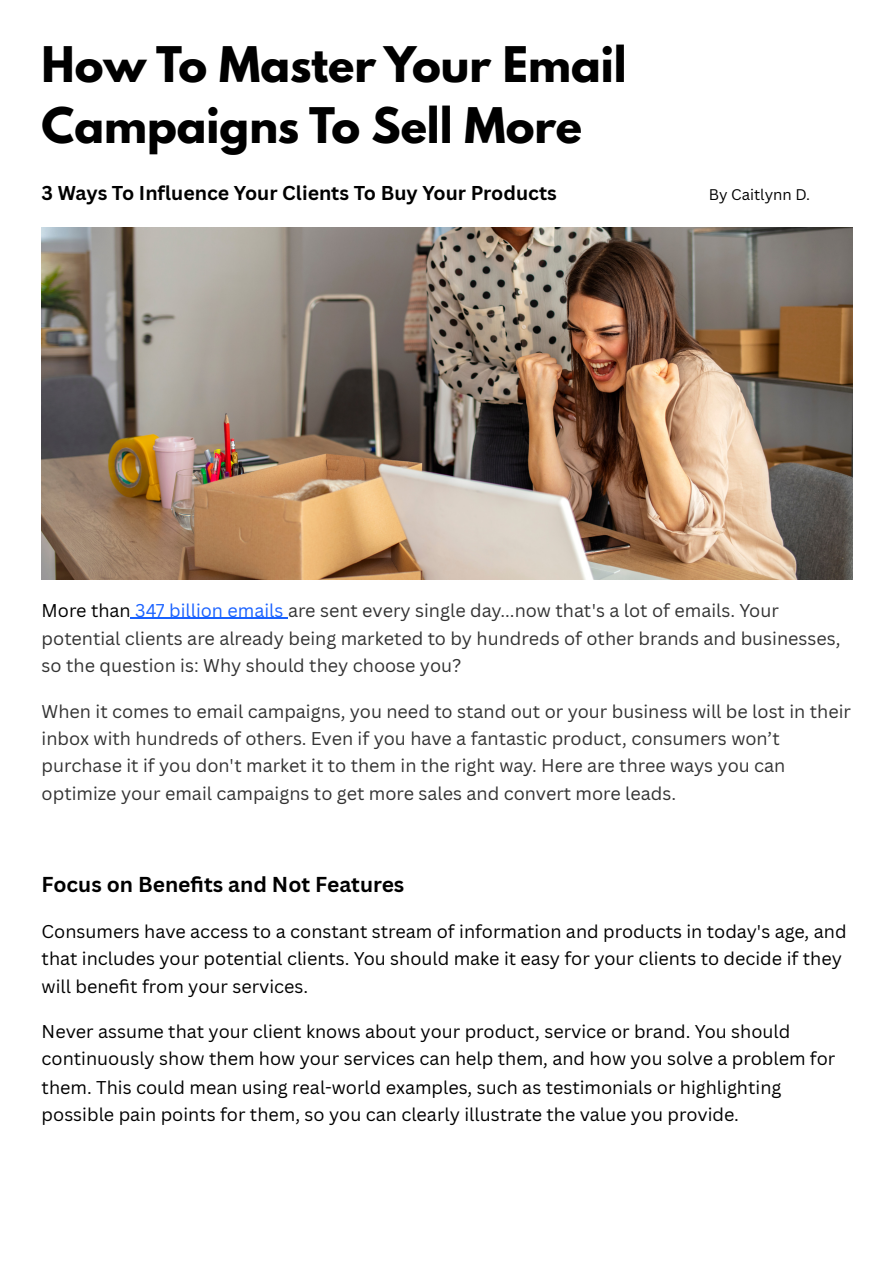
<style>
.page{position:relative;width:894px;height:1263px;background:#fff}
.page>*{position:absolute;margin:0;border:0;box-sizing:border-box;transform-origin:0 0}
.t1{font:700 43.5px/60.8px "League Spartan";color:#000}
.t2{font:700 21px "Canva Sans";color:#000}
.t3{font:700 19.5px "Canva Sans";color:#000}
.t4{font:18px/27.3px "Canva Sans";color:#000}
.t5{font:18px/27.3px "Canva Sans";color:#333}
.t6{font:15px "Canva Sans";color:#000}
.s1{color:#000}
.s2{color:#1a62ff}
</style>
<div class="page">
<hr style="left:131px;top:618px;width:157px;height:1px;background:#1a62ff">
<img style="left:42px;top:227px;width:810px;height:352px">
<h1 class="t1" style="left:42px;top:40px;width:586px">How To Master Your Email<br>Campaigns To Sell More</h1>
<p class="t3" style="left:42px;top:179px;width:516px">3 Ways To Influence Your Clients To Buy Your Products</p>
<p class="t6" style="left:708px;top:184px;width:103px">By Caitlynn D.</p>
<p class="t5" style="left:42px;top:596px;width:800px"><span class="s1">More than</span> <span class="s2">347 billion emails</span> are sent every single day...now that's a lot of emails. Your potential clients are already being marketed to by hundreds of other brands and businesses, so the question is: Why should they choose you?</p>
<p class="t5" style="left:42px;top:697px;width:810px">When it comes to email campaigns, you need to stand out or your business will be lost in their inbox with hundreds of others. Even if you have a fantastic product, consumers won’t purchase it if you don't market it to them in the right way. Here are three ways you can optimize your email campaigns to get more sales and convert more leads.</p>
<h2 class="t2" style="left:42px;top:870px;width:364px">Focus on Benefits and Not Features</h2>
<p class="t4" style="left:42px;top:917px;width:806px">Consumers have access to a constant stream of information and products in today's age, and that includes your potential clients. You should make it easy for your clients to decide if they will benefit from your services.</p>
<p class="t4" style="left:42px;top:1018px;width:795px">Never assume that your client knows about your product, service or brand. You should continuously show them how your services can help them, and how you solve a problem for them. This could mean using real-world examples, such as testimonials or highlighting possible pain points for them, so you can clearly illustrate the value you provide.</p>
</div>
